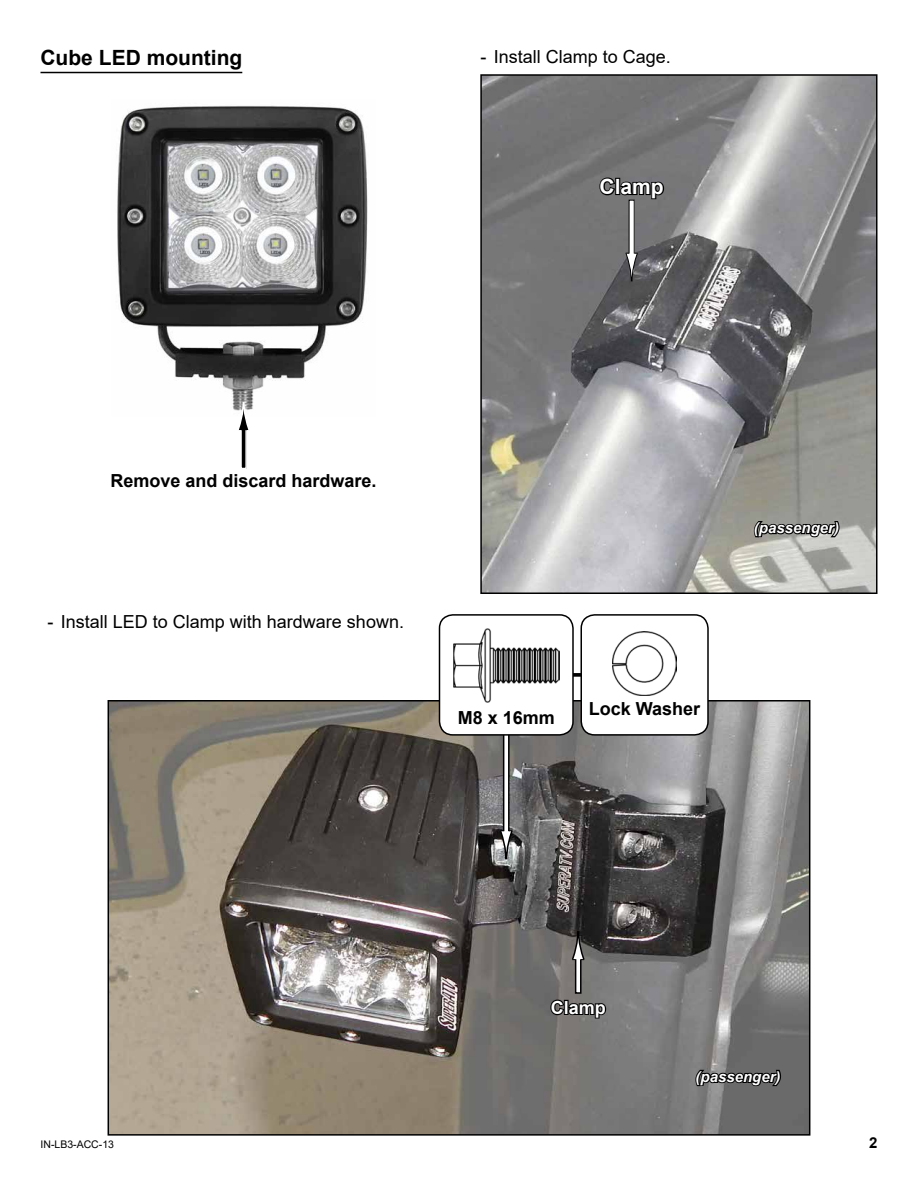
<style>
.page{position:relative;width:918px;height:1188px;background:#fff}
.page>*{position:absolute;margin:0;border:0;box-sizing:border-box;transform-origin:0 0}
.t1{font:700 21px "Arial";color:#000}
.t2{font:700 21px "Arial";color:#fff}
.t3{font:18px "Arial";color:#000}
.t4{font:700 18px "Arial";color:#000}
.t5{font:700 18px "Arial";color:#fff}
.t6{font:italic 700 15px "Arial";color:#fff}
.t7{font:700 15px "Arial";color:#000}
.t8{font:10.5px "Arial";color:#000}
</style>
<div class="page">
<img style="left:111px;top:703px;width:696px;height:430px">
<img style="left:117px;top:105px;width:251px;height:306px">
<div style="left:241px;top:430px;width:5px;height:39px;background:#000"></div>
<div style="left:240px;top:429px;width:7px;height:40px;border:2px solid #fff"></div>
<svg style="left:236px;top:403px;width:15px;height:29px"></svg>
<div style="left:504px;top:675px;width:5px;height:156px;background:#fff"></div>
<div style="left:503px;top:675px;width:7px;height:157px;border:2px solid #000"></div>
<svg style="left:499px;top:829px;width:15px;height:31px"></svg>
<div style="left:548px;top:672px;width:47px;height:6px;border:2px solid #fff"></div>
<div style="left:440px;top:615px;width:133px;height:120px;background:#fff;border-radius:14px"></div>
<div style="left:439px;top:614px;width:135px;height:122px;border:2px solid #000;border-radius:14px"></div>
<img style="left:453px;top:629px;width:106px;height:74px">
<div style="left:581px;top:615px;width:127px;height:120px;background:#fff;border-radius:14px"></div>
<div style="left:580px;top:614px;width:129px;height:122px;border:2px solid #000;border-radius:14px"></div>
<img style="left:613px;top:631px;width:64px;height:64px">
<svg style="left:694px;top:1057px;width:89px;height:31px;background:#505050"></svg>
<hr style="left:40px;top:72px;width:202px;height:1px;background:#000">
<svg style="left:549px;top:995px;width:59px;height:25px"></svg>
<div style="left:576px;top:959px;width:5px;height:34px;background:#fff"></div>
<div style="left:575px;top:959px;width:7px;height:35px;border:2px solid #000"></div>
<svg style="left:571px;top:932px;width:15px;height:29px"></svg>
<img style="left:483px;top:77px;width:392px;height:514px">
<div style="left:480px;top:74px;width:398px;height:520px;border:2px solid #000"></div>
<svg style="left:752px;top:508px;width:89px;height:31px;background:#6c6c68"></svg>
<svg style="left:598px;top:175px;width:68px;height:25px;background:#434344"></svg>
<div style="left:629px;top:200px;width:5px;height:54px;background:#fff"></div>
<svg style="left:625px;top:252px;width:13px;height:30px"></svg>
<p class="t1" style="left:40px;top:43px;width:203px">Cube LED mounting</p>
<p class="t3" style="left:480px;top:44px;width:192px">- Install Clamp to Cage.</p>
<p class="t2" style="left:600px;top:172px;width:66px">Clamp</p>
<p class="t4" style="left:111px;top:468px;width:268px">Remove and discard hardware.</p>
<p class="t3" style="left:47px;top:609px;width:358px">- Install LED to Clamp with hardware shown.</p>
<p class="t6" style="left:754px;top:518px;width:87px">(passenger)</p>
<p class="t4" style="left:458px;top:705px;width:99px">M8 x 16mm</p>
<p class="t4" style="left:589px;top:696px;width:113px">Lock Washer</p>
<p class="t5" style="left:551px;top:995px;width:57px">Clamp</p>
<p class="t6" style="left:696px;top:1067px;width:87px">(passenger)</p>
<p class="t8" style="left:40px;top:1137px;width:75px">IN-LB3-ACC-13</p>
<p class="t7" style="left:869px;top:1132px;width:10px">2</p>
</div>
